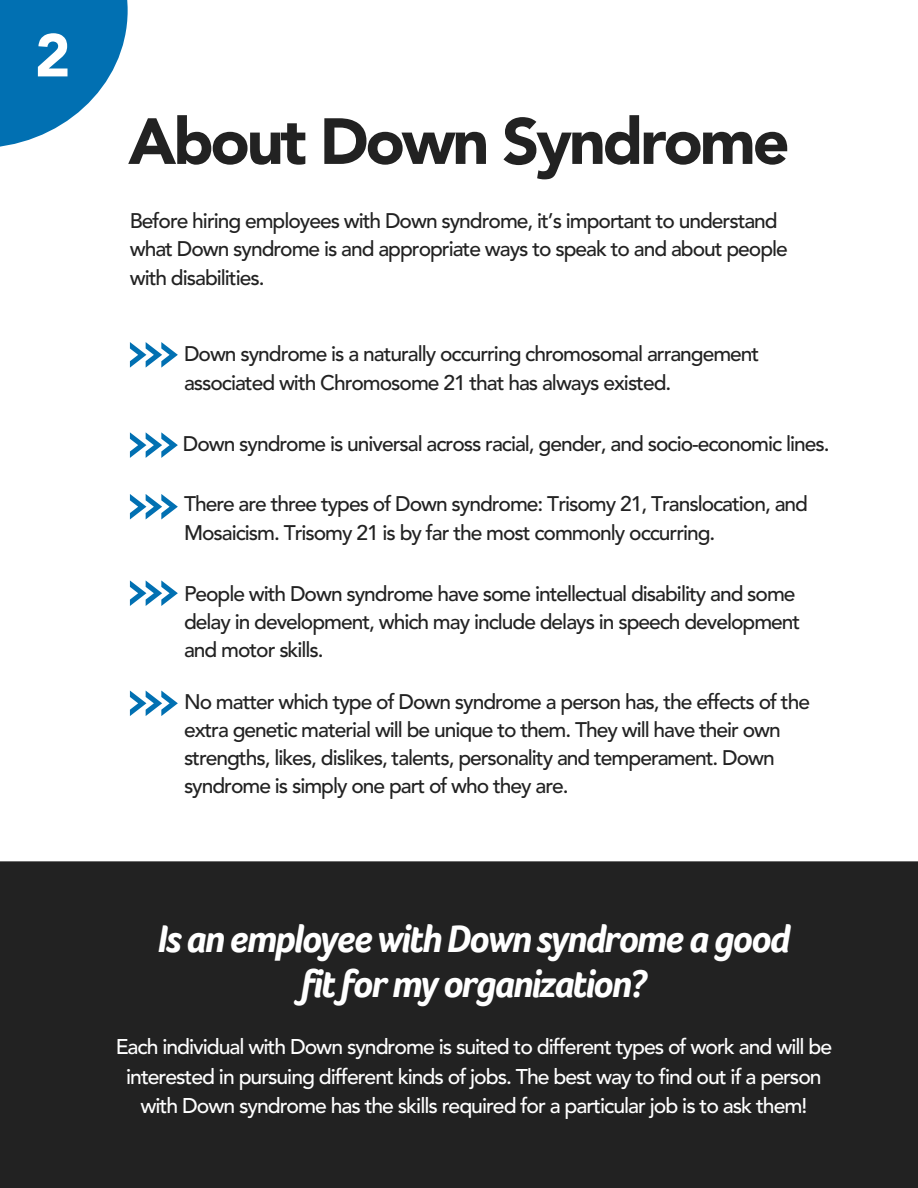
<style>
.page{position:relative;width:918px;height:1188px;background:#fff}
.page>*{position:absolute;margin:0;border:0;box-sizing:border-box;transform-origin:0 0}
.t1{font:900 64.5px "Avenir LT Std";letter-spacing:-.05em;color:#222}
.t2{font:900 60px "Avenir LT Std";color:#fff}
.t3{font:italic 700 39.6px/45px "Foco";letter-spacing:-.05em;color:#fff;text-align:center}
.t4{font:500 21.15px/29.2px "Avenir LT Std";letter-spacing:-.05em;color:#fff;text-align:center}
.t5{font:500 21px/28.2px "Avenir LT Std";letter-spacing:-.05em;color:#222}
</style>
<div class="page">
<svg style="left:130px;top:342px;width:48px;height:26px"></svg>
<svg style="left:130px;top:494px;width:48px;height:25px"></svg>
<svg style="left:130px;top:432px;width:48px;height:26px"></svg>
<svg style="left:130px;top:580px;width:48px;height:26px"></svg>
<svg style="left:130px;top:691px;width:48px;height:25px"></svg>
<svg style="left:0;top:0;width:128px;height:147px;fill:#0170b2"></svg>
<div style="left:0;top:861px;width:918px;height:327px;background:#222"></div>
<p class="t2" style="left:35px;top:31px;width:37px">2</p>
<p class="t1" style="left:128px;top:115px;width:663px">About Down Syndrome</p>
<h1 class="t5" style="left:130px;top:209px;width:660px">Before hiring employees with Down syndrome, it’s important to understand what Down syndrome is and appropriate ways to speak to and about people with disabilities.</h1>
<p class="t5" style="left:184px;top:342px;width:577px">Down syndrome is a naturally occurring chromosomal arrangement associated with Chromosome 21 that has always existed.</p>
<p class="t5" style="left:183px;top:431px;width:648px">Down syndrome is universal across racial, gender, and socio-economic lines.</p>
<p class="t5" style="left:184px;top:492px;width:626px">There are three types of Down syndrome: Trisomy 21, Translocation, and<br>Mosaicism. Trisomy 21 is by far the most commonly occurring.</p>
<p class="t5" style="left:184px;top:581px;width:618px">People with Down syndrome have some intellectual disability and some delay in development, which may include delays in speech development and motor skills.</p>
<p class="t5" style="left:184px;top:689px;width:628px">No matter which type of Down syndrome a person has, the effects of the extra genetic material will be unique to them. They will have their own strengths, likes, dislikes, talents, personality and temperament. Down syndrome is simply one part of who they are.</p>
<p class="t3" style="left:158px;top:917px;width:634px">Is an employee with Down syndrome a good fitfor my organization?</p>
<p class="t4" style="left:116px;top:1034px;width:718px">Each individual with Down syndrome is suited to different types of work and will be interested in pursuing different kinds of jobs. The best way to find out if a person with Down syndrome has the skills required for a particular job is to ask them!</p>
</div>
